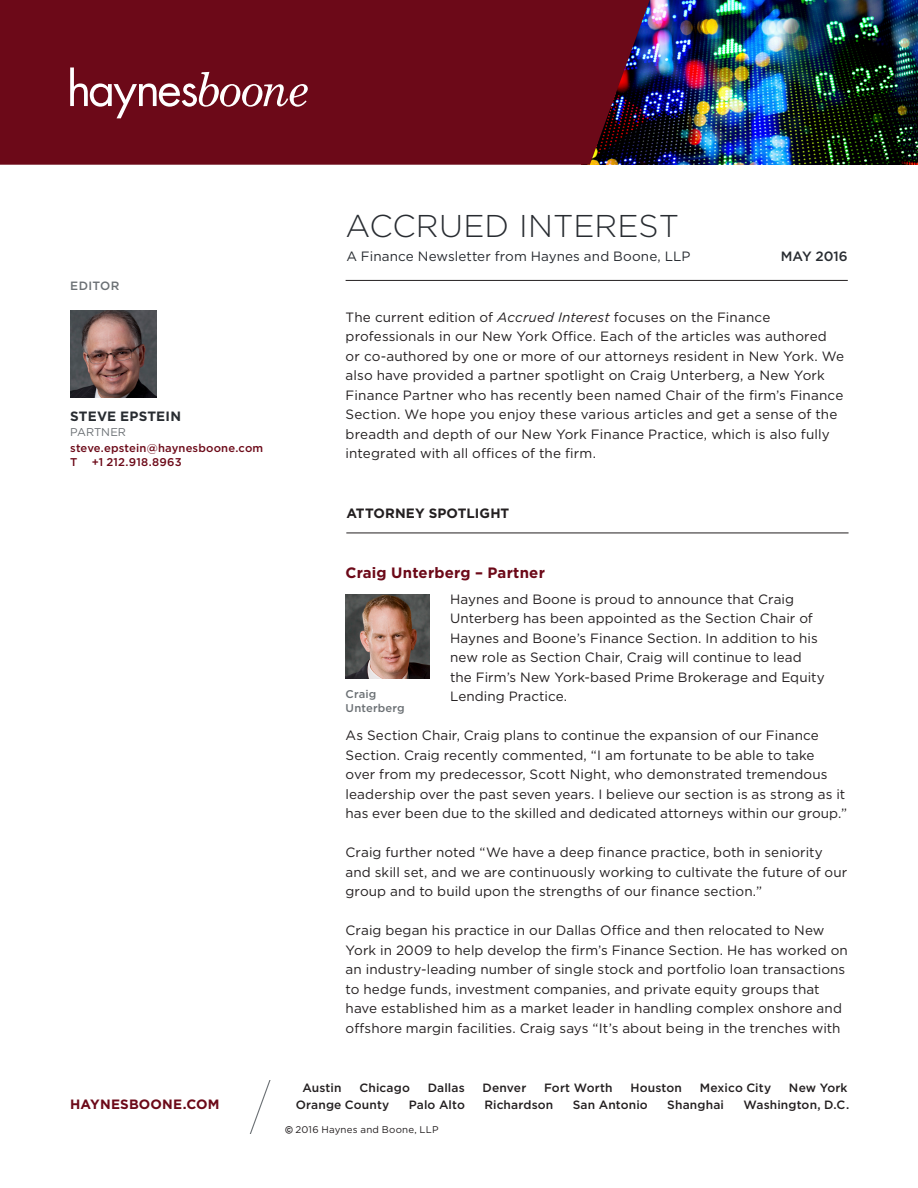
<style>
.page{position:relative;width:918px;height:1188px;background:#fff}
.page>*{position:absolute;margin:0;border:0;box-sizing:border-box;transform-origin:0 0}
.t1{font:300 31.5px "Gotham";color:#282c31}
.Title_-_Headline_10{font:700 15px "Gotham";letter-spacing:.01em;color:#6c0918}
.Bodycopy_9_13pt{font:13.5px/19.5px "Gotham";letter-spacing:.005em;color:#231f20}
.Bodycopy_9pt{font:13.5px/19.5px "Gotham";letter-spacing:.01em;color:#231f20}
.t2{font:13.5px "Gotham";letter-spacing:.01em;color:#282c31}
.t3{font:700 13.5px "Gotham";letter-spacing:.01em;color:#231f20}
.t4{font:700 13.5px "Gotham";letter-spacing:.015em;color:#6c0918}
.t5{font:700 13.5px "Gotham";letter-spacing:.01em;color:#282c31}
.t6{font:500 13.5px "Gotham";color:#282c31}
.t7{font:500 12px "Gotham";letter-spacing:.01em;color:#231f20}
.t8{font:500 12px "Gotham";letter-spacing:.03em;color:#6b7074}
.t9{font:500 11.25px "Gotham";letter-spacing:.015em;color:#6c0918}
.Writer_8_10pt{font:500 11.25px/13.5px "Gotham";letter-spacing:.01em;color:#6b7074}
.t10{font:11.25px "Gotham";letter-spacing:-.005em;color:#6b7074}
.t11{font:9.75px "Gotham";letter-spacing:.02em;color:#231f20}
.s1{font-style:italic}
.s2{font-family:"Gill Sans";font-weight:700}
</style>
<div class="page">
<img style="left:655px;top:0;width:263px;height:165px">
<div style="left:0;top:0;width:655px;height:165px;background:#6c0918"></div>
<svg style="left:70px;top:67px;width:238px;height:51px;background:#873643"></svg>
<svg style="left:249px;top:1080px;width:22px;height:54px"></svg>
<hr style="left:346px;top:280px;width:502px;height:1px;background:#231f20">
<img style="left:70px;top:311px;width:87px;height:86px">
<hr style="left:346px;top:533px;width:503px;height:1px;background:#231f20">
<img style="left:346px;top:594px;width:84px;height:84px">
<p class="t8" style="left:70px;top:278px;width:51px">EDITOR</p>
<p class="t5" style="left:70px;top:407px;width:112px">STEVE EPSTEIN</p>
<p class="t10" style="left:70px;top:425px;width:57px">PARTNER</p>
<p class="t9" style="left:70px;top:441px;width:195px">steve.epstein@haynesboone.com</p>
<p class="t9" style="left:70px;top:455px;width:9px">T</p>
<p class="t9" style="left:92px;top:455px;width:91px">+1 212.918.8963</p>
<p class="t4" style="left:70px;top:1095px;width:151px">HAYNESBOONE.COM</p>
<h1 class="t1" style="left:346px;top:206px;width:335px">ACCRUED INTEREST</h1>
<p class="t2" style="left:346px;top:248px;width:346px">A Finance Newsletter from Haynes and Boone, LLP</p>
<p class="t6" style="left:781px;top:248px;width:69px">MAY 2016</p>
<p class="Bodycopy_9pt" style="left:346px;top:307px;width:500px">The current edition of <span class="s1">Accrued Interest</span> focuses on the Finance professionals in our New York Office. Each of the articles was authored or co-authored by one or more of our attorneys resident in New York. We also have provided a partner spotlight on Craig Unterberg, a New York Finance Partner who has recently been named Chair of the firm’s Finance Section. We hope you enjoy these various articles and get a sense of the breadth and depth of our New York Finance Practice, which is also fully integrated with all offices of the firm.</p>
<p class="t3" style="left:346px;top:505px;width:164px">ATTORNEY SPOTLIGHT</p>
<p class="Title_-_Headline_10" style="left:346px;top:562px;width:201px">Craig Unterberg – Partner</p>
<p class="Bodycopy_9_13pt" style="left:450px;top:589px;width:376px">Haynes and Boone is proud to announce that Craig Unterberg has been appointed as the Section Chair of Haynes and Boone’s Finance Section. In addition to his new role as Section Chair, Craig will continue to lead the Firm’s New York-based Prime Brokerage and Equity Lending Practice.</p>
<p class="Bodycopy_9_13pt" style="left:346px;top:725px;width:503px">As Section Chair, Craig plans to continue the expansion of our Finance Section. Craig recently commented, “I am fortunate to be able to take over from my predecessor, Scott Night, who demonstrated tremendous leadership over the past seven years. I believe our section is as strong as it has ever been due to the skilled and dedicated attorneys within our group.”</p>
<p class="Bodycopy_9_13pt" style="left:346px;top:842px;width:503px">Craig further noted “We have a deep finance practice, both in seniority and skill set, and we are continuously working to cultivate the future of our group and to build upon the strengths of our finance section.”</p>
<p class="Bodycopy_9_13pt" style="left:346px;top:920px;width:504px">Craig began his practice in our Dallas Office and then relocated to New York in 2009 to help develop the firm’s Finance Section. He has worked on an industry-leading number of single stock and portfolio loan transactions to hedge funds, investment companies, and private equity groups that have established him as a market leader in handling complex onshore and offshore margin facilities. Craig says “It’s about being in the trenches with</p>
<p class="Writer_8_10pt" style="left:346px;top:687px;width:61px">Craig<br>Unterberg</p>
<p class="t7" style="left:302px;top:1080px;width:41px">Austin</p>
<p class="t7" style="left:359px;top:1080px;width:52px">Chicago</p>
<p class="t7" style="left:428px;top:1080px;width:39px">Dallas</p>
<p class="t7" style="left:483px;top:1080px;width:45px">Denver</p>
<p class="t7" style="left:544px;top:1080px;width:70px">Fort Worth</p>
<p class="t7" style="left:630px;top:1080px;width:53px">Houston</p>
<p class="t7" style="left:700px;top:1080px;width:73px">Mexico City</p>
<p class="t7" style="left:789px;top:1080px;width:60px">New York</p>
<p class="t7" style="left:296px;top:1097px;width:95px">Orange County</p>
<p class="t7" style="left:409px;top:1097px;width:58px">Palo Alto</p>
<p class="t7" style="left:484px;top:1097px;width:70px">Richardson</p>
<p class="t7" style="left:573px;top:1097px;width:77px">San Antonio</p>
<p class="t7" style="left:667px;top:1097px;width:58px">Shanghai</p>
<p class="t7" style="left:743px;top:1097px;width:107px">Washington, D.C.</p>
<p class="t11" style="left:285px;top:1123px;width:155px"><span class="s2">©</span> 2016 Haynes and Boone, LLP</p>
</div>
